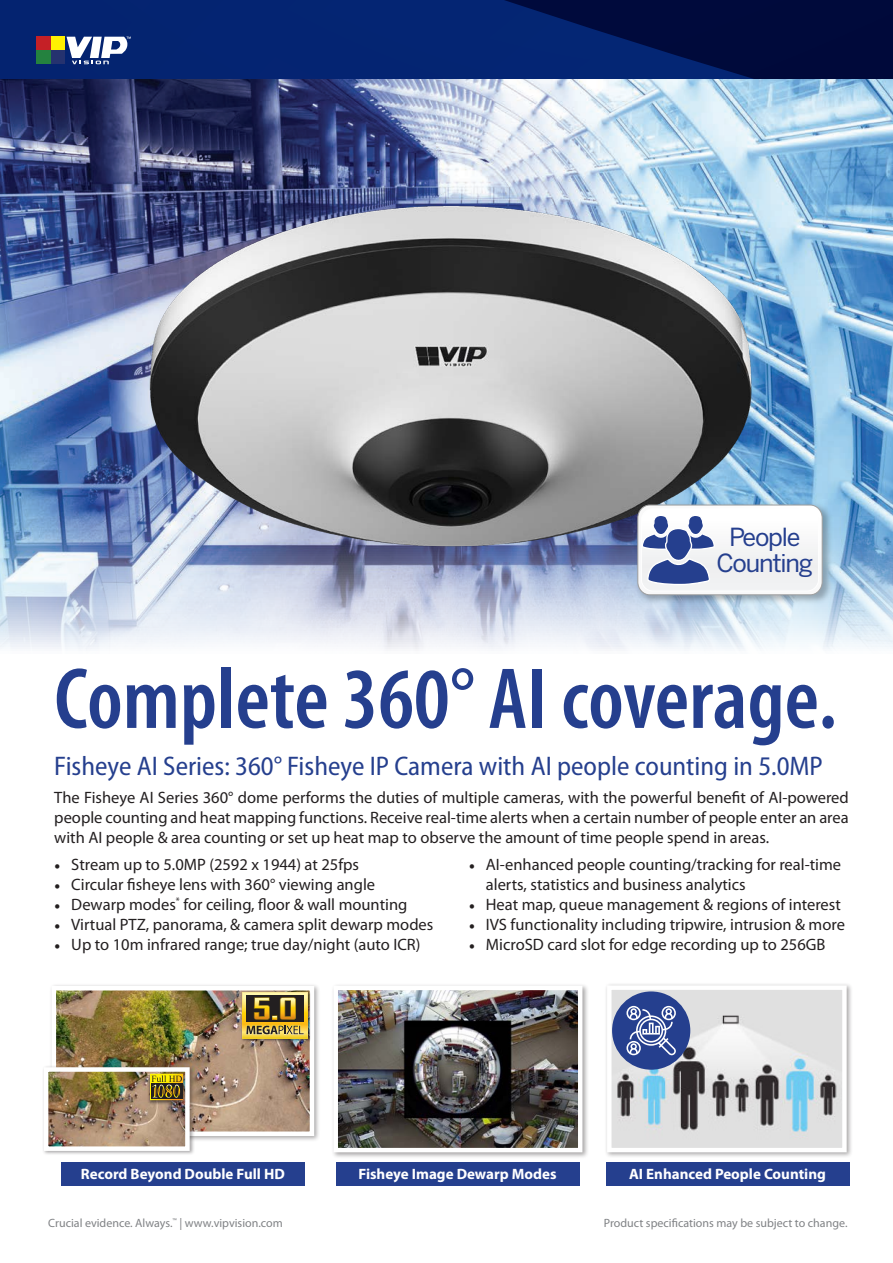
<style>
.page{position:relative;width:893px;height:1263px;background:#fff}
.page>*{position:absolute;margin:0;border:0;box-sizing:border-box;transform-origin:0 0}
.t1{font:600 condensed 87.45px "Myriad Pro";color:#253f8e}
.t2{font:semi-condensed 27px "Myriad Pro";color:#253f8e}
.t3{font:24.75px/26.1px "Benton Sans";letter-spacing:-.05em;color:#253f8e;text-align:center}
.t4{font:16.5px/19.8px "Myriad Pro";color:#231f20;text-align:justify}
.t5{font:700 15px "Myriad Pro";color:#fff}
.t6{font:12px "Myriad Pro";color:#808285}
.s1{font-family:"Minion Pro"}
</style>
<div class="page">
<svg style="left:0;top:0;width:893px;height:80px;background:#041d62"></svg>
<div style="left:36px;top:37px;width:14px;height:13px;background:#c52026"></div>
<div style="left:36px;top:51px;width:14px;height:13px;background:#24823f"></div>
<div style="left:51px;top:37px;width:14px;height:13px;background:#fff101"></div>
<div style="left:51px;top:51px;width:14px;height:13px;background:#25326f"></div>
<svg style="left:67px;top:37px;width:64px;height:27px"></svg>
<img style="left:0;top:80px;width:893px;height:571px">
<img style="left:126px;top:177px;width:666px;height:397px">
<img style="left:633px;top:500px;width:200px;height:109px">
<svg style="left:638px;top:501px;width:184px;height:94px"></svg>
<div style="left:604px;top:982px;width:249px;height:176px;background:#231f20;opacity:.4"></div>
<img style="left:612px;top:990px;width:230px;height:157px">
<div style="left:607px;top:985px;width:240px;height:167px;border:4px solid #fff"></div>
<div style="left:331px;top:983px;width:258px;height:175px;background:#231f20;opacity:.4"></div>
<img style="left:339px;top:991px;width:238px;height:156px">
<div style="left:334px;top:986px;width:248px;height:166px;border:4px solid #fff"></div>
<div style="left:336px;top:1162px;width:243px;height:23px;background:#253f8e"></div>
<div style="left:606px;top:1162px;width:243px;height:23px;background:#253f8e"></div>
<div style="left:61px;top:1162px;width:244px;height:23px;background:#253f8e"></div>
<div style="left:49px;top:983px;width:272px;height:159px;background:#231f20;opacity:.4"></div>
<img style="left:57px;top:991px;width:252px;height:140px">
<div style="left:52px;top:986px;width:262px;height:150px;border:4px solid #fff"></div>
<div style="left:241px;top:991px;width:70px;height:51px;background:#231f20;opacity:.66"></div>
<svg style="left:242px;top:992px;width:65px;height:47px;background:#9c8539"></svg>
<div style="left:42px;top:1065px;width:153px;height:90px;background:#231f20;opacity:.4"></div>
<img style="left:49px;top:1072px;width:136px;height:74px">
<div style="left:44px;top:1067px;width:146px;height:84px;border:4px solid #fff"></div>
<div style="left:147px;top:1073px;width:39px;height:32px;background:#231f20;opacity:.65"></div>
<svg style="left:150px;top:1074px;width:33px;height:26px"></svg>
<div style="left:612px;top:991px;width:78px;height:79px;background:#253f8e;border-radius:50%"></div>
<svg style="left:626px;top:1006px;width:50px;height:49px"></svg>
<p class="t3" style="left:716px;top:523px;width:98px">People<br>Counting</p>
<p class="t1" style="left:54px;top:645px;width:784px">Complete 360° AI coverage.</p>
<p class="t2" style="left:54px;top:749px;width:770px">Fisheye AI Series: 360° Fisheye IP Camera with AI people counting in 5.0MP</p>
<p class="t4" style="left:54px;top:787px;width:796px">The Fisheye AI Series 360° dome performs the duties of multiple cameras, with the powerful benefit of AI-powered people counting and heat mapping functions. Receive real-time alerts when a certain number of people enter an area with AI people &amp; area counting or set up heat map to observe the amount of time people spend in areas.</p>
<p class="t4" style="left:54px;top:855px;width:306px"><span class="s1">•</span> Stream up to 5.0MP (2592 x 1944) at 25fps</p>
<p class="t4" style="left:54px;top:874px;width:322px"><span class="s1">•</span> Circular fisheye lens with 360° viewing angle</p>
<p class="t4" style="left:54px;top:894px;width:355px"><span class="s1">•</span> Dewarp modes<sup>*</sup> for ceiling, floor &amp; wall mounting</p>
<p class="t4" style="left:54px;top:914px;width:381px"><span class="s1">•</span> Virtual PTZ, panorama, &amp; camera split dewarp modes</p>
<p class="t4" style="left:54px;top:934px;width:368px"><span class="s1">•</span> Up to 10m infrared range; true day/night (auto ICR)</p>
<p class="t4" style="left:486px;top:855px;width:357px;text-indent:-17px"><span class="s1">•</span> AI-enhanced people counting/tracking for real-time alerts, statistics and business analytics</p>
<p class="t4" style="left:469px;top:894px;width:374px"><span class="s1">•</span> Heat map, queue management &amp; regions of interest</p>
<p class="t4" style="left:469px;top:914px;width:378px"><span class="s1">•</span> IVS functionality including tripwire, intrusion &amp; more</p>
<p class="t4" style="left:469px;top:934px;width:358px"><span class="s1">•</span> MicroSD card slot for edge recording up to 256GB</p>
<p class="t5" style="left:81px;top:1164px;width:205px">Record Beyond Double Full HD</p>
<p class="t5" style="left:358px;top:1164px;width:200px">Fisheye Image Dewarp Modes</p>
<p class="t5" style="left:629px;top:1164px;width:198px">AI Enhanced People Counting</p>
<p class="t6" style="left:48px;top:1215px;width:236px">Crucial evidence. Always.<sup>™</sup> | www.vipvision.com</p>
<p class="t6" style="left:604px;top:1215px;width:245px">Product specifications may be subject to change.</p>
</div>
